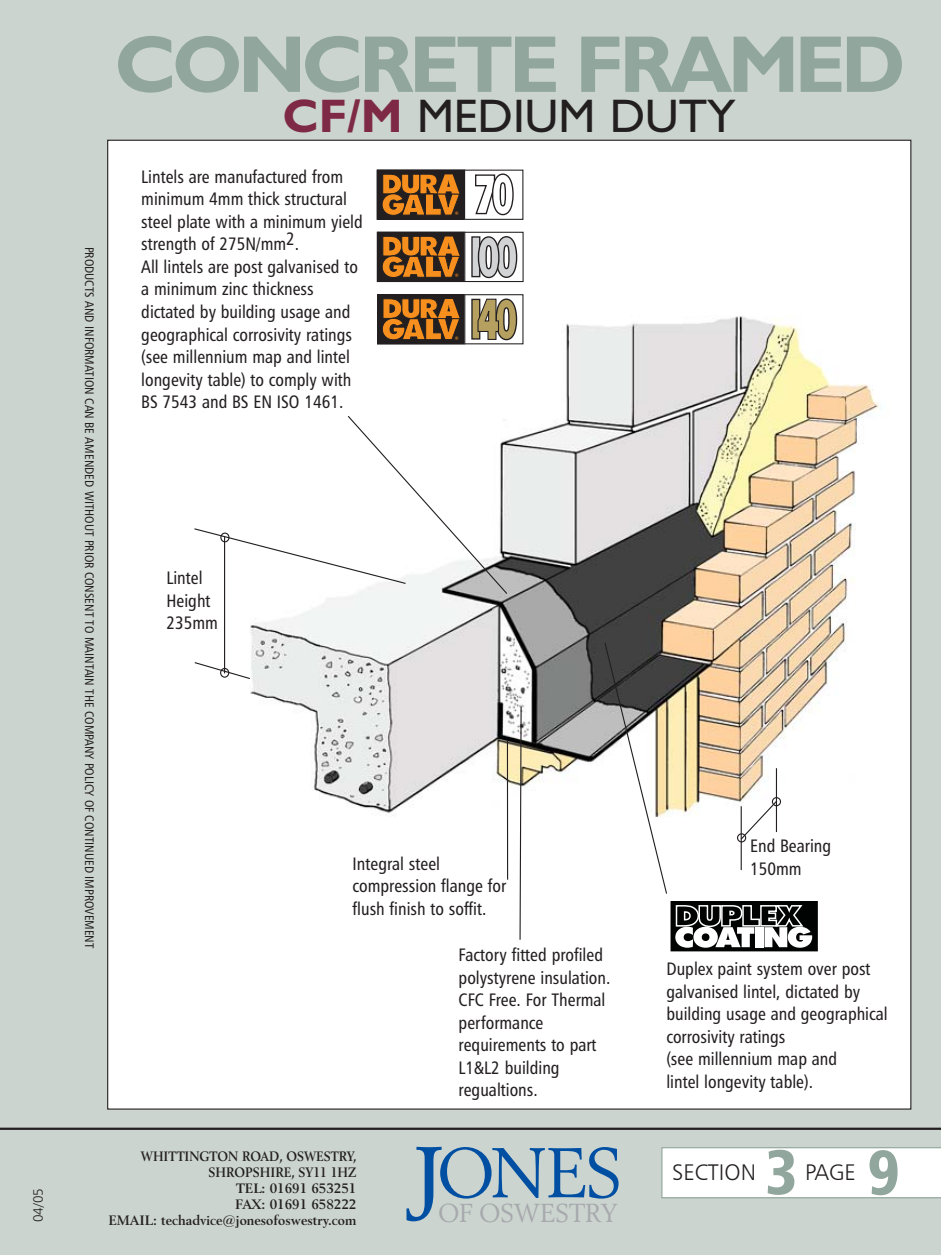
<style>
.page{position:relative;width:941px;height:1255px;background:#fff}
.page>*{position:absolute;margin:0;border:0;box-sizing:border-box;transform-origin:0 0}
.t1{font:700 81px "Gill Sans";letter-spacing:-.06em;color:#91a79d}
.t2{font:69.98px "Revival 565 BT";color:#004fa3}
.t3{font:63px "Humanist 777 BT Black Condensed B";color:#91a79d}
.t4{font:47.25px "Gill Sans";color:#231f20}
.t5{font:25.88px "Revival 565 BT";letter-spacing:-.03em;color:#a7a9ac}
.t6{font:22.5px "Humanist 777 BT Light B";color:#231f20}
.t7{font:18px/22.5px "Humanist 777 BT Roman Condensed B";color:#231f20}
.t8{font:700 13.5px/16.2px "Revival 565 BT";color:#231f20;text-align:right;scale:.9 1}
.t9{font:13.5px "Humanist 777 BT Light B";color:#231f20}
.t10{font:12.38px "Humanist 777 BT Roman Condensed B";color:#231f20}
.t11{font:5.62px "Courier";color:#f78f1e}
.s1{font-weight:700;color:#7e2a46}
.s2{font-size:103.27px}
</style>
<div class="page">
<div style="left:0;top:0;width:940px;height:1254px;background:#cbd4cf"></div>
<hr style="left:0;top:1127px;width:940px;height:2px;background:#231f20">
<div style="left:661px;top:1147px;width:279px;height:51px;background:#fff"></div>
<div style="left:108px;top:140px;width:802px;height:968px;background:#fff"></div>
<img style="left:225px;top:246px;width:656px;height:678px">
<div style="left:377px;top:170px;width:87px;height:49px;background:#231f20"></div>
<div style="left:376px;top:170px;width:147px;height:50px;border:1px solid #231f20"></div>
<svg style="left:382px;top:174px;width:77px;height:41px"></svg>
<hr style="left:464px;top:170px;width:1px;height:49px;background:#231f20">
<svg style="left:475px;top:174px;width:38px;height:41px"></svg>
<div style="left:492px;top:173px;width:21px;height:42px;border:1px solid #231f20;border-radius:50%"></div>
<div style="left:499px;top:182px;width:7px;height:24px;border:1px solid #231f20;border-radius:50%"></div>
<div style="left:377px;top:232px;width:87px;height:49px;background:#231f20"></div>
<svg style="left:464px;top:232px;width:59px;height:49px"></svg>
<div style="left:377px;top:232px;width:146px;height:50px;border:1px solid #231f20"></div>
<svg style="left:382px;top:236px;width:78px;height:42px"></svg>
<hr style="left:464px;top:232px;width:1px;height:49px;background:#231f20">
<div style="left:472px;top:237px;width:7px;height:39px;background:#d1d3d4"></div>
<div style="left:495px;top:236px;width:22px;height:42px;border:1px solid #231f20;border-radius:50%"></div>
<svg style="left:478px;top:237px;width:38px;height:40px"></svg>
<div style="left:477px;top:236px;width:22px;height:42px;border:1px solid #231f20;border-radius:50%"></div>
<div style="left:485px;top:245px;width:6px;height:24px;border:1px solid #231f20;border-radius:50%"></div>
<div style="left:377px;top:295px;width:87px;height:49px;background:#231f20"></div>
<div style="left:464px;top:295px;width:59px;height:49px;background:#fff"></div>
<div style="left:377px;top:294px;width:146px;height:50px;border:1px solid #231f20"></div>
<svg style="left:382px;top:298px;width:78px;height:42px"></svg>
<hr style="left:464px;top:294px;width:1px;height:50px;background:#231f20">
<div style="left:472px;top:299px;width:7px;height:40px;background:#b5a05f"></div>
<div style="left:471px;top:299px;width:9px;height:40px;border:1px solid #231f20"></div>
<div style="left:495px;top:298px;width:22px;height:42px;border:1px solid #231f20;border-radius:50%"></div>
<svg style="left:477px;top:295px;width:39px;height:45px"></svg>
<div style="left:671px;top:901px;width:145px;height:49px;background:#010202"></div>
<div style="left:670px;top:901px;width:147px;height:50px;border:1px solid #010202"></div>
<svg style="left:675px;top:905px;width:137px;height:42px"></svg>
<svg style="left:603px;top:641px;width:64px;height:254px"></svg>
<hr style="left:740px;top:806px;width:1px;height:64px;background:#231f20">
<hr style="left:775px;top:768px;width:1px;height:64px;background:#231f20">
<svg style="left:739px;top:799px;width:39px;height:41px"></svg>
<div style="left:771px;top:797px;width:9px;height:9px;border:2px solid #231f20;border-radius:50%"></div>
<div style="left:736px;top:833px;width:10px;height:9px;border:2px solid #231f20;border-radius:50%"></div>
<hr style="left:224px;top:537px;width:1px;height:136px;background:#231f20">
<svg style="left:194px;top:414px;width:314px;height:181px"></svg>
<svg style="left:194px;top:661px;width:57px;height:19px"></svg>
<div style="left:220px;top:532px;width:9px;height:10px;border:2px solid #231f20;border-radius:50%"></div>
<div style="left:220px;top:668px;width:9px;height:9px;border:2px solid #231f20;border-radius:50%"></div>
<hr style="left:506px;top:740px;width:2px;height:139px;background:#231f20">
<svg style="left:519px;top:705px;width:3px;height:235px"></svg>
<p class="t9" style="left:33px;top:1222px;width:35px;rotate:-90deg">04/05</p>
<p class="t10" style="left:94px;top:246px;width:703px;rotate:90deg">PRODUCTS AND INFORMATION CAN BE AMENDED WITHOUT PRIOR CONSENT TO MAINTAIN THE COMPANY POLICY OF CONTINUED IMPROVEMENT</p>
<h1 class="t1" style="left:114px;top:37px;width:793px">CONCRETE FRAMED</h1>
<h3 class="t4" style="left:282px;top:100px;width:455px"><span class="s1">CF/M</span> MEDIUM DUTY</h3>
<p class="t7" style="left:141px;top:167px;width:223px">Lintels are manufactured from minimum 4mm thick structural steel plate with a minimum yield strength of 275N/mm2.<br>All lintels are post galvanised to a minimum zinc thickness dictated by building usage and geographical corrosivity ratings (see millennium map and lintel longevity table) to comply with<br>BS 7543 and BS EN ISO 1461.</p>
<p class="t7" style="left:166px;top:568px;width:53px">Lintel<br>Height<br>235mm</p>
<p class="t11" style="left:455px;top:211px;width:5px">®</p>
<p class="t11" style="left:455px;top:273px;width:5px">®</p>
<p class="t11" style="left:455px;top:335px;width:5px">®</p>
<p class="t7" style="left:352px;top:853px;width:155px">Integral steel compression flange for flush finish to soffit.</p>
<p class="t7" style="left:458px;top:945px;width:153px">Factory fitted profiled polystyrene insulation.<br>CFC Free. For Thermal performance requirements to part<br>L1&amp;L2 building regualtions.</p>
<p class="t7" style="left:750px;top:836px;width:83px">End Bearing<br>150mm</p>
<p class="t7" style="left:666px;top:959px;width:223px">Duplex paint system over post galvanised lintel, dictated by building usage and geographical corrosivity ratings<br>(see millennium map and<br>lintel longevity table).</p>
<p class="t8" style="left:108px;top:1148px;width:277px">WHITTINGTON ROAD, OSWESTRY,<br>SHROPSHIRE, SY11 1HZ<br>TEL: 01691 653251<br>FAX: 01691 658222<br>EMAIL: techadvice@jonesofoswestry.com</p>
<h2 class="t2" style="left:405px;top:1140px;width:220px"><span class="s2">J</span>ONES</h2>
<h3 class="t5" style="left:438px;top:1200px;width:181px">OF OSWESTRY</h3>
<p class="t6" style="left:672px;top:1162px;width:85px">SECTION</p>
<h3 class="t3" style="left:765px;top:1146px;width:35px">3</h3>
<p class="t6" style="left:804px;top:1163px;width:52px">PAGE</p>
<h3 class="t3" style="left:867px;top:1147px;width:35px">9</h3>
</div>
